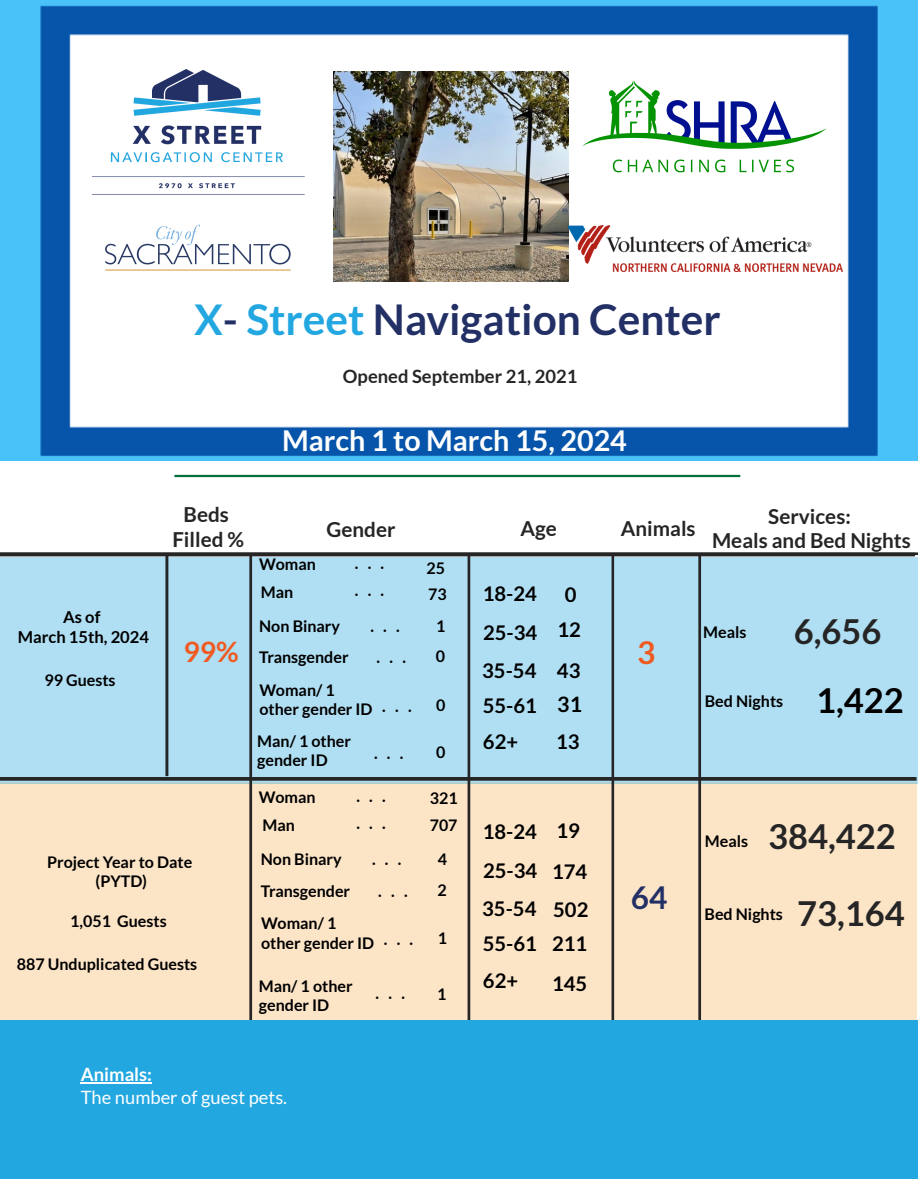
<style>
.page{position:relative;width:918px;height:1179px;background:#fff}
.page>*{position:absolute;margin:0;border:0;box-sizing:border-box;transform-origin:0 0}
.t1{font:700 42.45px "Lato";color:#233066}
.t2{font:700 34.5px "Lato";color:#262525}
.t3{font:700 34.5px "Lato";color:#000}
.t4{font:700 31.5px "Lato";color:#233066}
.t5{font:700 31.5px "Lato";color:#f05a22}
.t6{font:700 28.65px "Lato";color:#fff}
.t7{font:700 28.2px "Lato";color:#f05a22}
.t8{font:700 21.3px "Lato";color:#000}
.t9{font:700 20.7px "Lato";color:#262525}
.t10{font:700 20.25px/38.4px "Lato";color:#000}
.t11{font:18.3px/22.5px "Lato";color:#fff}
.t12{font:700 18.3px "Lato";color:#262525}
.t13{font:700 16.5px "Lato";color:#000}
.t14{font:700 16.05px/32.7px "Lato";color:#000}
.t15{font:700 15.9px "Lato";color:#000}
.s1{color:#22a7e0}
.s2{font-weight:700}
</style>
<div class="page">
<img style="left:0;top:0;width:918px;height:460px">
<div style="left:0;top:782px;width:917px;height:241px;background:#fce4c7"></div>
<div style="left:0;top:557px;width:918px;height:226px;background:#b0dff3"></div>
<hr style="left:0;top:552px;width:918px;height:3px;background:#262525">
<hr style="left:165px;top:553px;width:3px;height:223px;background:#262525">
<hr style="left:468px;top:556px;width:2px;height:482px;background:#262525">
<hr style="left:698px;top:554px;width:3px;height:485px;background:#262525">
<hr style="left:249px;top:553px;width:3px;height:481px;background:#262525">
<hr style="left:612px;top:553px;width:2px;height:551px;background:#262525">
<hr style="left:174px;top:475px;width:566px;height:2px;background:#00713c">
<svg style="left:0;top:777px;width:917px;height:4px;fill:#262525"></svg>
<div style="left:0;top:1021px;width:918px;height:158px;background:#22a7e0"></div>
<hr style="left:81px;top:1082px;width:71px;height:1px;background:#fff">
<img style="left:92px;top:60px;width:213px;height:139px">
<img style="left:333px;top:72px;width:236px;height:209px">
<img style="left:569px;top:225px;width:273px;height:46px">
<img style="left:86px;top:205px;width:225px;height:87px">
<img style="left:578px;top:77px;width:254px;height:100px">
<hr style="left:0;top:553px;width:915px;height:3px;background:#262525">
<p class="t1" style="left:194px;top:293px;width:528px"><span class="s1">X</span>- <span class="s1">Street</span> Navigation Center</p>
<p class="t12" style="left:343px;top:365px;width:236px">Opened September 21, 2021</p>
<p class="t6" style="left:282px;top:423px;width:346px">March 1 to March 15, 2024</p>
<p class="t9" style="left:184px;top:502px;width:47px">Beds</p>
<p class="t9" style="left:172px;top:527px;width:73px">Filled %</p>
<p class="t13" style="left:63px;top:606px;width:39px">As of</p>
<p class="t13" style="left:18px;top:627px;width:133px">March 15th, 2024</p>
<p class="t14" style="left:44px;top:663px;width:73px">99 Guests</p>
<p class="t7" style="left:184px;top:634px;width:57px">99%</p>
<p class="t14" style="left:47px;top:845px;width:147px">Project Year to Date</p>
<p class="t14" style="left:96px;top:864px;width:53px">(PYTD)</p>
<p class="t14" style="left:70px;top:904px;width:98px">1,051 Guests</p>
<p class="t14" style="left:17px;top:947px;width:182px">887 Unduplicated Guests</p>
<p class="t14" style="left:259px;top:548px;width:58px">Woman</p>
<p class="t14" style="left:261px;top:575px;width:34px">Man</p>
<p class="t9" style="left:327px;top:516px;width:70px">Gender</p>
<p class="t14" style="left:355px;top:546px;width:31px">...</p>
<p class="t14" style="left:426px;top:551px;width:20px">25</p>
<p class="t14" style="left:355px;top:573px;width:31px">...</p>
<p class="t15" style="left:428px;top:584px;width:20px">73</p>
<p class="t14" style="left:259px;top:609px;width:82px">Non Binary</p>
<p class="t14" style="left:370px;top:609px;width:31px">...</p>
<p class="t14" style="left:259px;top:641px;width:91px">Transgender<br>Woman/ 1</p>
<p class="t14" style="left:260px;top:693px;width:115px">other gender ID</p>
<p class="t14" style="left:377px;top:641px;width:31px">...</p>
<p class="t14" style="left:382px;top:689px;width:31px">...</p>
<p class="t14" style="left:257px;top:731px;width:95px;line-height:19.2px">Man/ 1 other gender ID</p>
<p class="t14" style="left:374px;top:737px;width:31px">...</p>
<p class="t14" style="left:436px;top:611px;width:11px;line-height:30.3px">1<br>0</p>
<p class="t14" style="left:436px;top:689px;width:11px">0</p>
<p class="t14" style="left:436px;top:736px;width:11px">0</p>
<p class="t14" style="left:259px;top:780px;width:58px">Woman</p>
<p class="t14" style="left:262px;top:809px;width:34px">Man</p>
<p class="t14" style="left:356px;top:780px;width:31px">...</p>
<p class="t14" style="left:430px;top:781px;width:29px">321</p>
<p class="t14" style="left:356px;top:807px;width:31px">...</p>
<p class="t15" style="left:430px;top:815px;width:29px">707</p>
<p class="t14" style="left:261px;top:843px;width:82px">Non Binary</p>
<p class="t14" style="left:372px;top:843px;width:31px">...</p>
<p class="t14" style="left:261px;top:874px;width:91px">Transgender<br>Woman/ 1</p>
<p class="t14" style="left:261px;top:926px;width:115px">other gender ID</p>
<p class="t14" style="left:378px;top:874px;width:31px">...</p>
<p class="t14" style="left:384px;top:923px;width:31px">...</p>
<p class="t14" style="left:259px;top:976px;width:95px;line-height:19.2px">Man/ 1 other gender ID</p>
<p class="t14" style="left:376px;top:977px;width:31px">...</p>
<p class="t14" style="left:437px;top:844px;width:11px;line-height:30.3px">4<br>2</p>
<p class="t14" style="left:438px;top:922px;width:11px">1</p>
<p class="t14" style="left:437px;top:977px;width:11px">1</p>
<p class="t9" style="left:520px;top:515px;width:38px">Age</p>
<p class="t10" style="left:482px;top:574px;width:57px;text-align:justify">18-24<br>25-34<br>35-54</p>
<p class="t10" style="left:483px;top:687px;width:56px;line-height:36.6px">55-61<br>62+</p>
<p class="t10" style="left:565px;top:575px;width:13px">0</p>
<p class="t10" style="left:557px;top:609px;width:25px;line-height:40.7px">12<br>43</p>
<h3 class="t8" style="left:557px;top:691px;width:26px">31</h3>
<p class="t10" style="left:556px;top:722px;width:25px">13</p>
<p class="t10" style="left:482px;top:812px;width:57px;text-align:justify">18-24<br>25-34<br>35-54</p>
<p class="t10" style="left:483px;top:925px;width:56px;line-height:36.6px">55-61<br>62+</p>
<p class="t10" style="left:552px;top:810px;width:38px;line-height:39.8px">19<br>174<br>502</p>
<p class="t10" style="left:552px;top:924px;width:37px">211</p>
<p class="t10" style="left:552px;top:964px;width:37px">145</p>
<p class="t9" style="left:621px;top:515px;width:76px">Animals</p>
<p class="t9" style="left:768px;top:503px;width:84px">Services:</p>
<p class="t9" style="left:712px;top:528px;width:200px">Meals and Bed Nights</p>
<h3 class="t5" style="left:637px;top:633px;width:20px">3</h3>
<p class="t14" style="left:703px;top:615px;width:45px">Meals</p>
<p class="t2" style="left:794px;top:610px;width:89px">6,656</p>
<p class="t14" style="left:705px;top:684px;width:80px">Bed Nights</p>
<p class="t3" style="left:816px;top:679px;width:89px">1,422</p>
<h3 class="t4" style="left:631px;top:878px;width:38px">64</h3>
<p class="t14" style="left:705px;top:825px;width:45px">Meals</p>
<p class="t2" style="left:768px;top:815px;width:129px">384,422</p>
<p class="t14" style="left:705px;top:897px;width:80px">Bed Nights</p>
<p class="t2" style="left:797px;top:892px;width:109px">73,164</p>
<p class="t11" style="left:81px;top:1063px;width:208px"><span class="s2">Animals:<br></span>The number of guest pets.</p>
</div>
